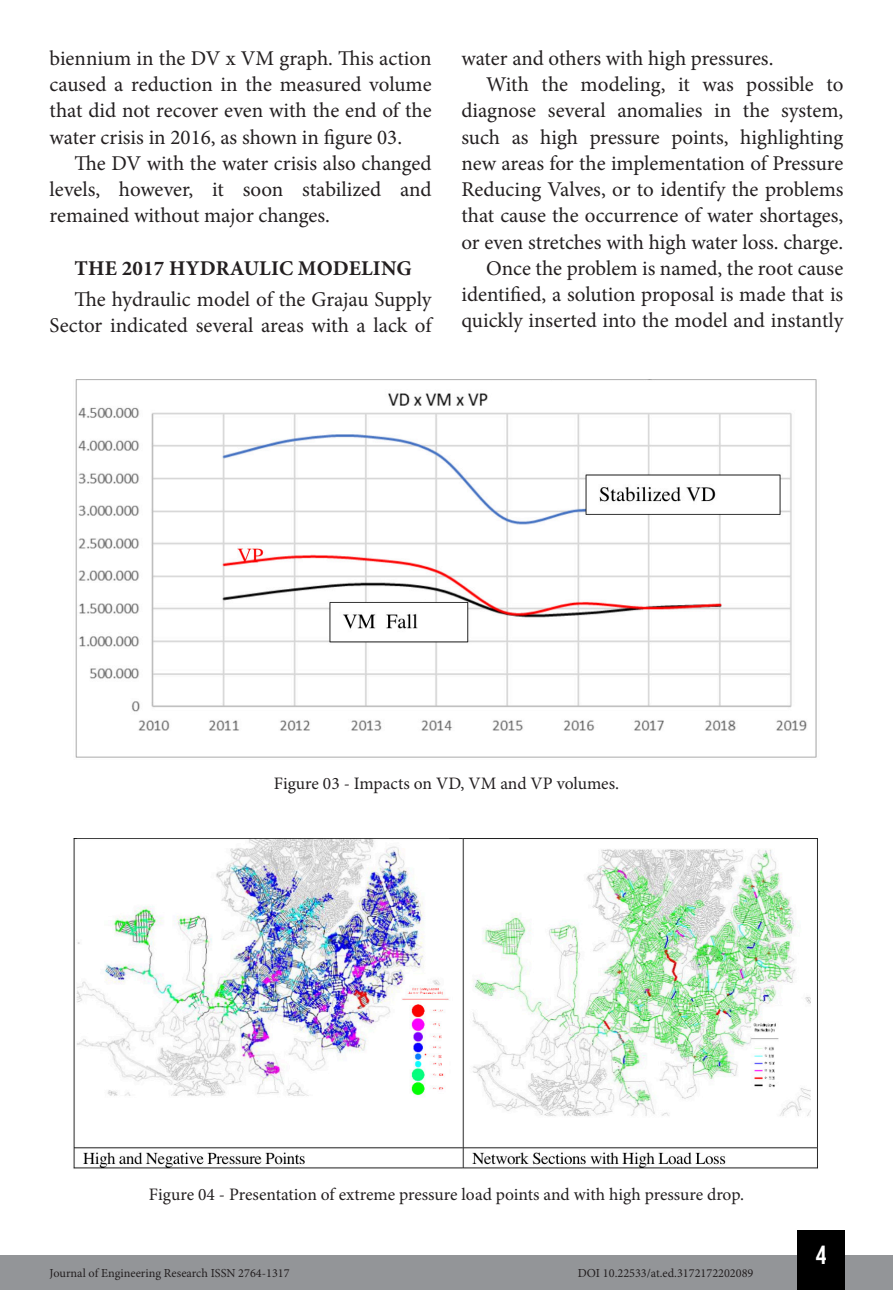
<style>
.page{position:relative;width:893px;height:1290px;background:#fff}
.page>*{position:absolute;margin:0;border:0;box-sizing:border-box;transform-origin:0 0}
.t1{font:26.25px "Bebas Kai";color:#fff}
.TXT{font:21px/26.2px "Minion Pro";letter-spacing:-.005em;color:#231f20;text-align:justify}
.SUB{font:700 21px "Minion Pro";letter-spacing:.01em;color:#231f20}
.Info_Imagem{font:17.5px "Minion Pro";color:#231f20}
.t2{font:12.25px "Minion Pro";color:#231f20}
</style>
<div class="page">
<div style="left:0;top:1255px;width:893px;height:35px;background:#939598"></div>
<div style="left:797px;top:1230px;width:48px;height:60px;background:#000"></div>
<img style="left:75px;top:379px;width:742px;height:379px">
<img style="left:73px;top:838px;width:745px;height:331px">
<p class="TXT" style="left:50px;top:45px;width:383px">biennium in the DV x VM graph. This action caused a reduction in the measured volume that did not recover even with the end of the water crisis in 2016, as shown in figure 03.</p>
<p class="TXT" style="left:50px;top:150px;width:383px;text-indent:25px">The DV with the water crisis also changed levels, however, it soon stabilized and remained without major changes.</p>
<p class="SUB" style="left:75px;top:253px;width:339px">THE 2017 HYDRAULIC MODELING</p>
<p class="TXT" style="left:50px;top:286px;width:383px;text-align:right">The hydraulic model of the Grajau Supply<br>Sector indicated several areas with a lack of</p>
<p class="TXT" style="left:461px;top:45px;width:314px">water and others with high pressures.</p>
<p class="TXT" style="left:461px;top:71px;width:384px;text-indent:25px">With the modeling, it was possible to diagnose several anomalies in the system, such as high pressure points, highlighting new areas for the implementation of Pressure Reducing Valves, or to identify the problems that cause the occurrence of water shortages, or even stretches with high water loss. charge.</p>
<p class="TXT" style="left:461px;top:255px;width:384px;text-indent:25px">Once the problem is named, the root cause identified, a solution proposal is made that is quickly inserted into the model and instantly</p>
<p class="Info_Imagem" style="left:274px;top:771px;width:347px">Figure 03 - Impacts on VD, VM and VP volumes.</p>
<p class="Info_Imagem" style="left:149px;top:1182px;width:596px">Figure 04 - Presentation of extreme pressure load points and with high pressure drop.</p>
<p class="t2" style="left:50px;top:1265px;width:242px">Journal of Engineering Research ISSN 2764-1317</p>
<p class="t2" style="left:578px;top:1265px;width:177px">DOI 10.22533/at.ed.3172172202089</p>
<p class="t1" style="left:816px;top:1241px;width:12px">4</p>
</div>
